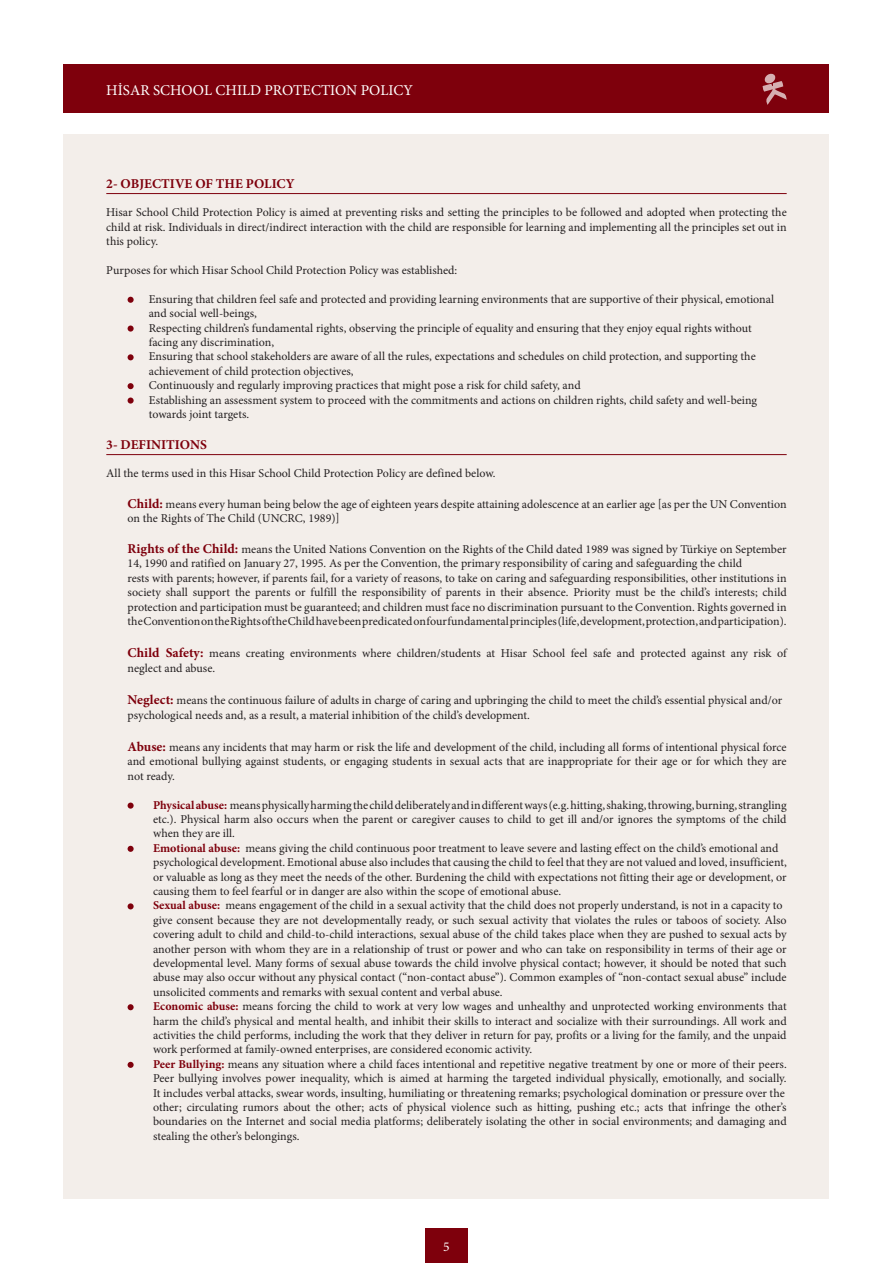
<style>
.page{position:relative;width:893px;height:1263px;background:#fff}
.page>*{position:absolute;margin:0;border:0;box-sizing:border-box;transform-origin:0 0}
.t1{font:15px "Minion Pro";color:#fff}
.t2{font:700 13.5px "Minion Pro";color:#7e000c}
.t3{font:13.5px "Minion Pro";color:#fff}
.t4{font:12px/14.4px "Minion Pro";color:#231f20}
.s1{font-weight:700;font-size:13.5px;color:#7e000c}
.s2{font-weight:700;color:#7e000c}
</style>
<div class="page">
<div style="left:425px;top:1229px;width:43px;height:34px;background:#7e000c"></div>
<div style="left:64px;top:134px;width:765px;height:1065px;background:#f3eeea"></div>
<div style="left:64px;top:64px;width:765px;height:48px;background:#7e000c"></div>
<svg style="left:763px;top:73px;width:24px;height:32px"></svg>
<hr style="left:106px;top:193px;width:681px;height:1px;background:#7e000c">
<hr style="left:106px;top:454px;width:681px;height:1px;background:#7e000c">
<svg style="left:128px;top:297px;width:6px;height:6px"></svg>
<div style="left:128px;top:325px;width:6px;height:7px;background:#7e000c;border-radius:50%"></div>
<svg style="left:128px;top:354px;width:6px;height:6px"></svg>
<svg style="left:128px;top:383px;width:6px;height:6px"></svg>
<div style="left:128px;top:397px;width:6px;height:7px;background:#7e000c;border-radius:50%"></div>
<div style="left:128px;top:802px;width:6px;height:7px;background:#7e000c;border-radius:50%"></div>
<svg style="left:128px;top:846px;width:6px;height:6px"></svg>
<svg style="left:128px;top:903px;width:6px;height:6px"></svg>
<svg style="left:128px;top:1004px;width:6px;height:6px"></svg>
<svg style="left:128px;top:1062px;width:6px;height:6px"></svg>
<p class="t1" style="left:106px;top:80px;width:308px">HİSAR SCHOOL CHILD PROTECTION POLICY</p>
<p class="t2" style="left:106px;top:174px;width:190px">2- OBJECTIVE OF THE POLICY</p>
<p class="t4" style="left:106px;top:205px;width:682px;text-align:justify">Hisar School Child Protection Policy is aimed at preventing risks and setting the principles to be followed and adopted when protecting the child at risk. Individuals in direct/indirect interaction with the child are responsible for learning and implementing all the principles set out in this policy.</p>
<p class="t4" style="left:106px;top:263px;width:352px">Purposes for which Hisar School Child Protection Policy was established:</p>
<p class="t4" style="left:149px;top:292px;width:627px">Ensuring that children feel safe and protected and providing learning environments that are supportive of their physical, emotional</p>
<p class="t4" style="left:149px;top:306px;width:110px">and social well-beings,</p>
<p class="t4" style="left:149px;top:321px;width:604px">Respecting children’s fundamental rights, observing the principle of equality and ensuring that they enjoy equal rights without</p>
<p class="t4" style="left:149px;top:335px;width:127px">facing any discrimination,</p>
<p class="t4" style="left:149px;top:349px;width:608px">Ensuring that school stakeholders are aware of all the rules, expectations and schedules on child protection, and supporting the</p>
<p class="t4" style="left:149px;top:364px;width:206px">achievement of child protection objectives,</p>
<p class="t4" style="left:149px;top:378px;width:433px">Continuously and regularly improving practices that might pose a risk for child safety, and</p>
<p class="t4" style="left:149px;top:393px;width:610px">Establishing an assessment system to proceed with the commitments and actions on children rights, child safety and well-being</p>
<p class="t4" style="left:149px;top:407px;width:102px">towards joint targets.</p>
<p class="t2" style="left:106px;top:435px;width:102px">3- DEFINITIONS</p>
<p class="t4" style="left:106px;top:466px;width:391px">All the terms used in this Hisar School Child Protection Policy are defined below.</p>
<p class="t4" style="left:128px;top:497px;width:661px"><span class="s1">Child:</span> means every human being below the age of eighteen years despite attaining adolescence at an earlier age [as per the UN Convention</p>
<p class="t4" style="left:128px;top:511px;width:214px">on the Rights of The Child (UNCRC, 1989)]</p>
<p class="t4" style="left:128px;top:542px;width:661px"><span class="s1">Rights of the Child:</span> means the United Nations Convention on the Rights of the Child dated 1989 was signed by Türkiye on September</p>
<p class="t4" style="left:128px;top:556px;width:660px">14, 1990 and ratified on January 27, 1995. As per the Convention, the primary responsibility of caring and safeguarding the child<br>rests with parents; however, if parents fail, for a variety of reasons, to take on caring and safeguarding responsibilities, other institutions in</p>
<p class="t4" style="left:128px;top:585px;width:661px">society shall support the parents or fulfill the responsibility of parents in their absence. Priority must be the child’s interests; child</p>
<p class="t4" style="left:128px;top:600px;width:660px">protection and participation must be guaranteed; and children must face no discrimination pursuant to the Convention. Rights governed in</p>
<p class="t4" style="left:128px;top:614px;width:661px">the Convention on the Rights of the Child have been predicated on four fundamental principles (life, development, protection, and participation).</p>
<p class="t4" style="left:128px;top:646px;width:661px"><span class="s1">Child Safety:</span> means creating environments where children/students at Hisar School feel safe and protected against any risk of</p>
<p class="t4" style="left:128px;top:661px;width:89px">neglect and abuse.</p>
<p class="t4" style="left:128px;top:693px;width:656px"><span class="s1">Neglect:</span> means the continuous failure of adults in charge of caring and upbringing the child to meet the child’s essential physical and/or</p>
<p class="t4" style="left:128px;top:708px;width:404px">psychological needs and, as a result, a material inhibition of the child’s development.</p>
<p class="t4" style="left:128px;top:740px;width:660px"><span class="s1">Abuse:</span> means any incidents that may harm or risk the life and development of the child, including all forms of intentional physical force</p>
<p class="t4" style="left:128px;top:754px;width:661px">and emotional bullying against students, or engaging students in sexual acts that are inappropriate for their age or for which they are</p>
<p class="t4" style="left:128px;top:769px;width:49px">not ready.</p>
<p class="t4" style="left:153px;top:798px;width:635px"><span class="s2">Physical abuse:</span> means physically harming the child deliberately and in different ways (e.g. hitting, shaking, throwing, burning, strangling</p>
<p class="t4" style="left:153px;top:812px;width:635px">etc.). Physical harm also occurs when the parent or caregiver causes to child to get ill and/or ignores the symptoms of the child</p>
<p class="t4" style="left:153px;top:826px;width:83px">when they are ill.</p>
<p class="t4" style="left:153px;top:841px;width:635px"><span class="s2">Emotional abuse:</span> means giving the child continuous poor treatment to leave severe and lasting effect on the child’s emotional and psychological development. Emotional abuse also includes that causing the child to feel that they are not valued and loved, insufficient,</p>
<p class="t4" style="left:153px;top:870px;width:635px">or valuable as long as they meet the needs of the other. Burdening the child with expectations not fitting their age or development, or</p>
<p class="t4" style="left:153px;top:884px;width:410px">causing them to feel fearful or in danger are also within the scope of emotional abuse.</p>
<p class="t4" style="left:153px;top:898px;width:631px"><span class="s2">Sexual abuse:</span> means engagement of the child in a sexual activity that the child does not properly understand, is not in a capacity to</p>
<p class="t4" style="left:153px;top:913px;width:635px">give consent because they are not developmentally ready, or such sexual activity that violates the rules or taboos of society. Also</p>
<p class="t4" style="left:153px;top:927px;width:635px">covering adult to child and child-to-child interactions, sexual abuse of the child takes place when they are pushed to sexual acts by</p>
<p class="t4" style="left:153px;top:942px;width:635px">another person with whom they are in a relationship of trust or power and who can take on responsibility in terms of their age or</p>
<p class="t4" style="left:153px;top:956px;width:635px">developmental level. Many forms of sexual abuse towards the child involve physical contact; however, it should be noted that such</p>
<p class="t4" style="left:153px;top:970px;width:635px">abuse may also occur without any physical contact (“non-contact abuse”). Common examples of “non-contact sexual abuse” include</p>
<p class="t4" style="left:153px;top:985px;width:351px">unsolicited comments and remarks with sexual content and verbal abuse.</p>
<p class="t4" style="left:153px;top:999px;width:635px"><span class="s2">Economic abuse:</span> means forcing the child to work at very low wages and unhealthy and unprotected working environments that</p>
<p class="t4" style="left:153px;top:1014px;width:635px">harm the child’s physical and mental health, and inhibit their skills to interact and socialize with their surroundings. All work and</p>
<p class="t4" style="left:153px;top:1028px;width:635px">activities the child performs, including the work that they deliver in return for pay, profits or a living for the family, and the unpaid</p>
<p class="t4" style="left:153px;top:1042px;width:380px">work performed at family-owned enterprises, are considered economic activity.</p>
<p class="t4" style="left:153px;top:1057px;width:635px"><span class="s2">Peer Bullying:</span> means any situation where a child faces intentional and repetitive negative treatment by one or more of their peers.</p>
<p class="t4" style="left:153px;top:1071px;width:635px">Peer bullying involves power inequality, which is aimed at harming the targeted individual physically, emotionally, and socially.</p>
<p class="t4" style="left:153px;top:1086px;width:633px">It includes verbal attacks, swear words, insulting, humiliating or threatening remarks; psychological domination or pressure over the</p>
<p class="t4" style="left:153px;top:1100px;width:635px">other; circulating rumors about the other; acts of physical violence such as hitting, pushing etc.; acts that infringe the other’s</p>
<p class="t4" style="left:153px;top:1114px;width:635px">boundaries on the Internet and social media platforms; deliberately isolating the other in social environments; and damaging and</p>
<p class="t4" style="left:153px;top:1129px;width:148px">stealing the other’s belongings.</p>
<p class="t3" style="left:443px;top:1237px;width:8px">5</p>
</div>
